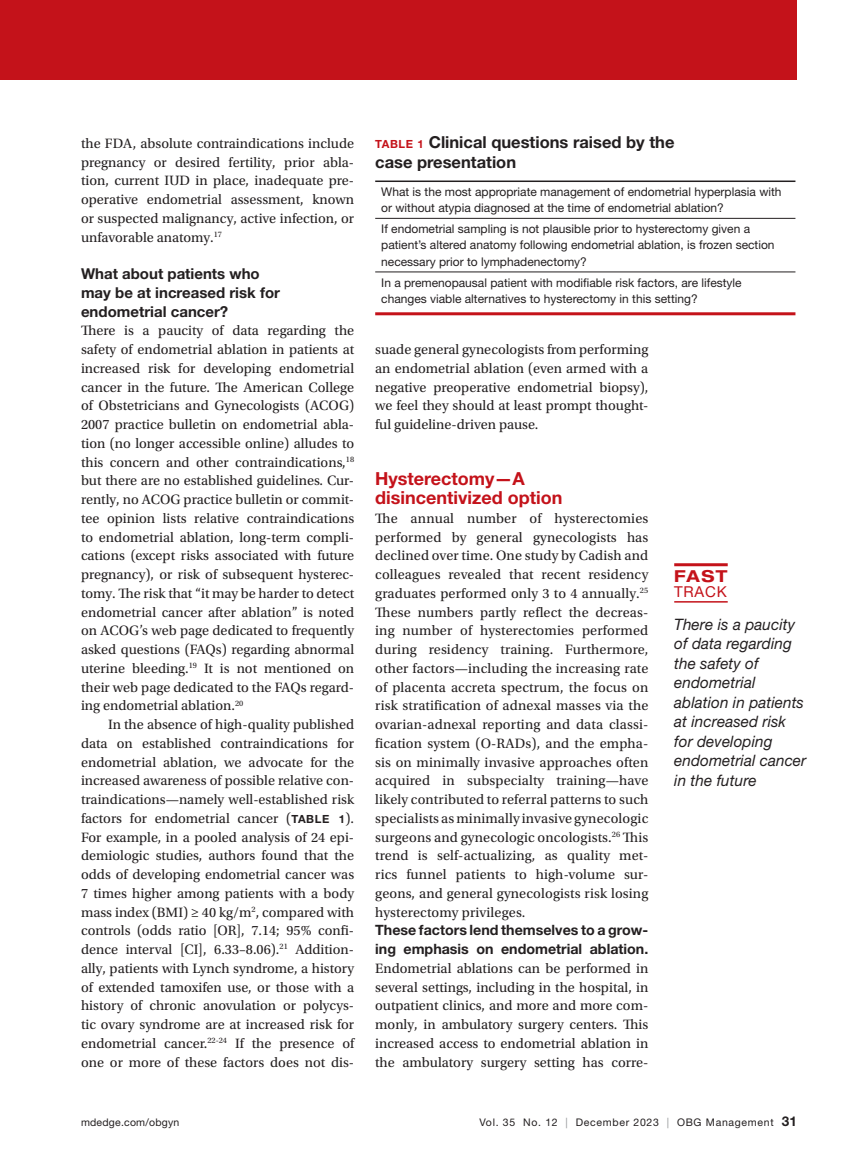
<style>
.page{position:relative;width:851px;height:1161px;background:#fff}
.page>*{position:absolute;margin:0;border:0;box-sizing:border-box;transform-origin:0 0}
.sub{font:700 18px/18.8px "Helvetica Neue LT Std";color:#c4121a}
.head_table{font:700 16.5px/19.5px "Helvetica Neue LT Std";color:#231f20}
.t1{font:700 expanded 16.5px "Helvetica Neue LT Std";color:#c4121a}
.quote{font:italic 15.75px/19.5px "Helvetica Neue LT Std";letter-spacing:.005em;color:#231f20}
.sub2{font:700 15px/18.8px "Helvetica Neue LT Std";color:#231f20}
.t2{font:15px "Helvetica Neue LT Std";letter-spacing:.05em;color:#c4121a}
.body_no_indent{font:14.25px/18.8px "Utopia Std";color:#231f20;text-align:justify}
.body{font:14.25px/18.8px "Utopia Std";color:#231f20;text-align:justify}
.body_table{font:12px/16.5px "Helvetica Neue LT Std";color:#231f20}
.t3{font:10.5px "Helvetica Neue LT Std";letter-spacing:.065em;color:#231f20}
.t4{font:10.5px "Helvetica Neue LT Std";letter-spacing:.02em;color:#231f20}
.s1{font-family:"Helvetica Neue LT Std";font-weight:700;font-size:11.25px}
.s2{font-size:11.25px;color:#c4121a}
.s3{font-family:"Helvetica Neue LT Std";font-weight:700}
.s4{color:#939598}
.s5{font-weight:700;font-size:13.5px}
</style>
<div class="page">
<div style="left:0;top:0;width:796px;height:80px;background:#c4121a"></div>
<hr style="left:674px;top:601px;width:53px;height:2px;background:#c4121a">
<hr style="left:674px;top:563px;width:53px;height:3px;background:#c4121a">
<hr style="left:375px;top:218px;width:420px;height:1px;background:#231f20">
<hr style="left:375px;top:272px;width:420px;height:1px;background:#231f20">
<hr style="left:375px;top:181px;width:420px;height:1px;background:#231f20">
<hr style="left:375px;top:312px;width:420px;height:3px;background:#c4121a">
<p class="body_no_indent" style="left:81px;top:134px;width:275px">the FDA, absolute contraindications include pregnancy or desired fertility, prior abla&shy;tion, current IUD in place, inadequate pre&shy;operative endometrial assessment, known or suspected malignancy, active infection, or unfavorable anatomy.<sup>17</sup></p>
<p class="sub2" style="left:81px;top:264px;width:200px">What about patients who may be at increased risk for endometrial cancer?</p>
<p class="body_no_indent" style="left:81px;top:322px;width:275px">There is a paucity of data regarding the safety of endometrial ablation in patients at increased risk for developing endometrial cancer in the future. The American College of Obstetricians and Gynecologists (ACOG)<br>2007 practice bulletin on endometrial abla&shy;tion (no longer accessible online) alludes to this concern and other contraindications,<sup>18 </sup>but there are no established guidelines. Cur&shy;rently, no ACOG practice bulletin or commit&shy;tee opinion lists relative contraindications to endometrial ablation, long-term compli&shy;cations (except risks associated with future pregnancy), or risk of subsequent hysterec&shy;tomy. The risk that “it may be harder to detect endometrial cancer after ablation” is noted on ACOG’s web page dedicated to frequently asked questions (FAQs) regarding abnormal uterine bleeding.<sup>19</sup> It is not mentioned on their web page dedicated to the FAQs regard&shy;ing endometrial ablation.<sup>20</sup></p>
<p class="body" style="left:81px;top:715px;width:275px;text-indent:27px">In the absence of high-quality published data on established contraindications for endometrial ablation, we advocate for the increased awareness of possible relative con&shy;traindications—namely well-established risk factors for endometrial cancer (<span class="s1">TABLE 1</span>).<br>For example, in a pooled analysis of 24 epi&shy;demiologic studies, authors found that the odds of developing endometrial cancer was 7 times higher among patients with a body mass index (BMI) ≥ 40 kg/m<sup>2</sup>, compared with controls (odds ratio [OR], 7.14; 95% confi&shy;dence interval [CI], 6.33–8.06).<sup>21</sup> Addition&shy;ally, patients with Lynch syndrome, a history of extended tamoxifen use, or those with a history of chronic anovulation or polycys&shy;tic ovary syndrome are at increased risk for endometrial cancer.<sup>22-24</sup> If the presence of one or more of these factors does not dis-</p>
<p class="head_table" style="left:375px;top:132px;width:301px"><span class="s2">TABLE 1</span> Clinical questions raised by the case presentation</p>
<p class="body_table" style="left:381px;top:183px;width:402px">What is the most appropriate management of endometrial hyperplasia with or without atypia diagnosed at the time of endometrial ablation?</p>
<p class="body_table" style="left:381px;top:220px;width:395px">If endometrial sampling is not plausible prior to hysterectomy given a patient’s altered anatomy following endometrial ablation, is frozen section necessary prior to lymphadenectomy?</p>
<p class="body_table" style="left:381px;top:274px;width:362px">In a premenopausal patient with modifiable risk factors, are lifestyle changes viable alternatives to hysterectomy in this setting?</p>
<p class="body" style="left:375px;top:340px;width:275px">suade general gynecologists from performing an endometrial ablation (even armed with a negative preoperative endometrial biopsy), we feel they should at least prompt thought&shy;ful guideline-driven pause.</p>
<p class="sub" style="left:375px;top:469px;width:189px">Hysterectomy—A disincentivized option</p>
<p class="body_no_indent" style="left:375px;top:509px;width:275px">The annual number of hysterectomies performed by general gynecologists has declined over time. One study by Cadish and colleagues revealed that recent residency graduates performed only 3 to 4 annually.<sup>25<br></sup>These numbers partly reflect the decreas&shy;ing number of hysterectomies performed during residency training. Furthermore, other factors—including the increasing rate of placenta accreta spectrum, the focus on risk stratification of adnexal masses via the ovarian-adnexal reporting and data classi&shy;fication system (O-RADs), and the empha&shy;sis on minimally invasive approaches often acquired in subspecialty training—have likely contributed to referral patterns to such specialists as minimally invasive gynecologic surgeons and gynecologic oncologists.<sup>26</sup> This trend is self-actualizing, as quality met&shy;rics funnel patients to high-volume sur&shy;geons, and general gynecologists risk losing hysterectomy privileges.</p>
<p class="body_no_indent" style="left:375px;top:922px;width:275px"><span class="s3">These factors lend themselves to a grow&shy;ing emphasis on endometrial ablation.<br></span>Endometrial ablations can be performed in several settings, including in the hospital, in outpatient clinics, and more and more com&shy;monly, in ambulatory surgery centers. This increased access to endometrial ablation in the ambulatory surgery setting has corre-</p>
<p class="t1" style="left:674px;top:566px;width:55px">FAST</p>
<p class="t2" style="left:674px;top:583px;width:54px">TRACK</p>
<p class="quote" style="left:674px;top:614px;width:134px">There is a paucity of data regarding the safety of endometrial ablation in patients at increased risk for developing endometrial cancer in the future</p>
<p class="t4" style="left:81px;top:1116px;width:100px">mdedge.com/obgyn</p>
<p class="t3" style="left:479px;top:1116px;width:319px">Vol. 35 No. 12 <span class="s4">|</span> December 2023 <span class="s4">|</span> OBG Management <span class="s5">31</span></p>
</div>
